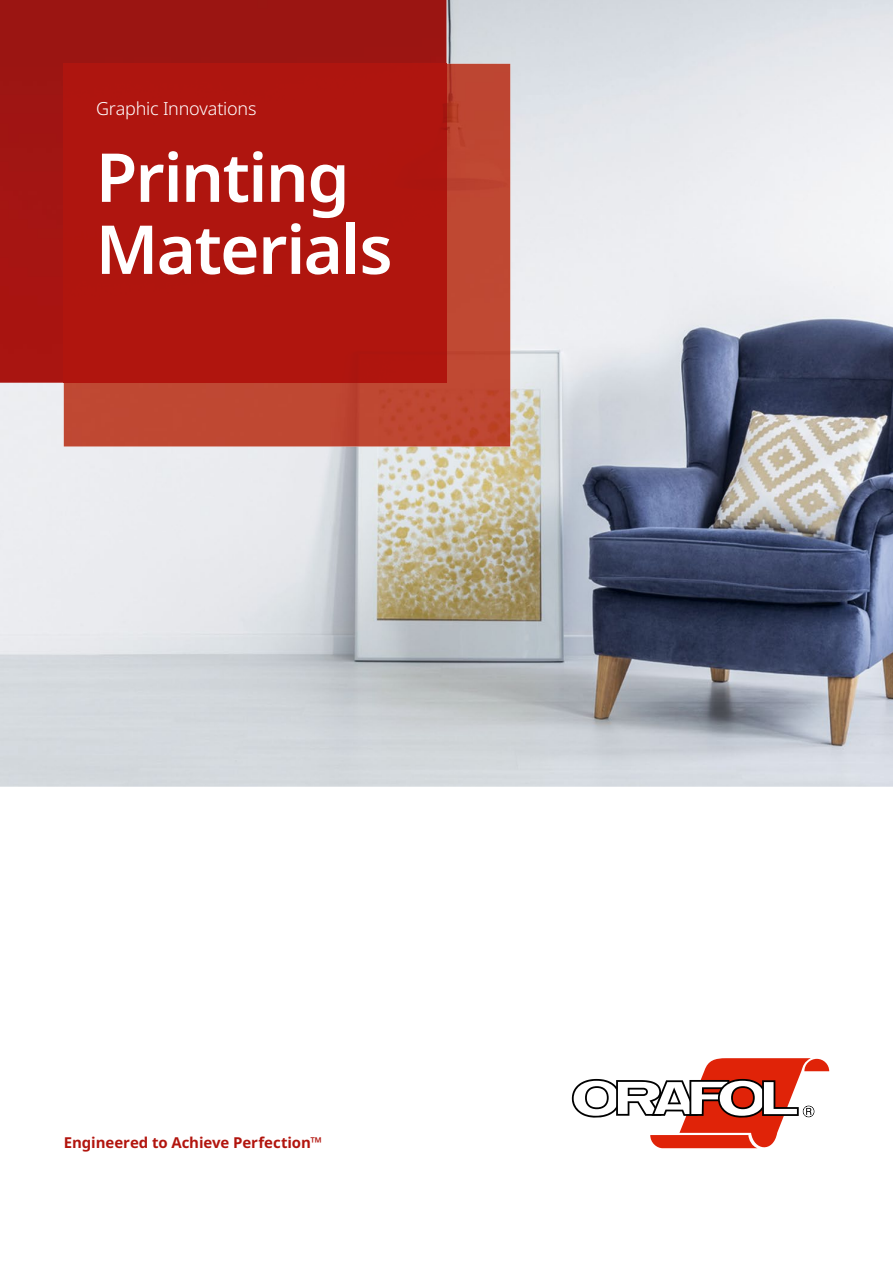
<style>
.page{position:relative;width:893px;height:1263px;background:#fff}
.page>*{position:absolute;margin:0;border:0;box-sizing:border-box;transform-origin:0 0}
.t1{font:600 67.5px/72px "Noto Sans";letter-spacing:-.025em;color:#fff}
.t2{font:300 18px "Noto Sans";letter-spacing:-.015em;color:#fff}
.t3{font:700 15px "Noto Sans";letter-spacing:-.005em;color:#b2150e}
</style>
<div class="page">
<img style="left:0;top:0;width:893px;height:787px">
<svg style="left:572px;top:1058px;width:257px;height:91px"></svg>
<img style="left:0;top:0;width:446px;height:383px">
<div style="left:64px;top:64px;width:446px;height:382px;background:#bf4832"></div>
<div style="left:64px;top:64px;width:382px;height:319px;background:#af150f"></div>
<p class="t2" style="left:96px;top:96px;width:162px">Graphic Innovations</p>
<h1 class="t1" style="left:96px;top:143px;width:298px">Printing<br>Materials</h1>
<p class="t3" style="left:64px;top:1132px;width:260px">Engineered to Achieve Perfection™</p>
</div>
